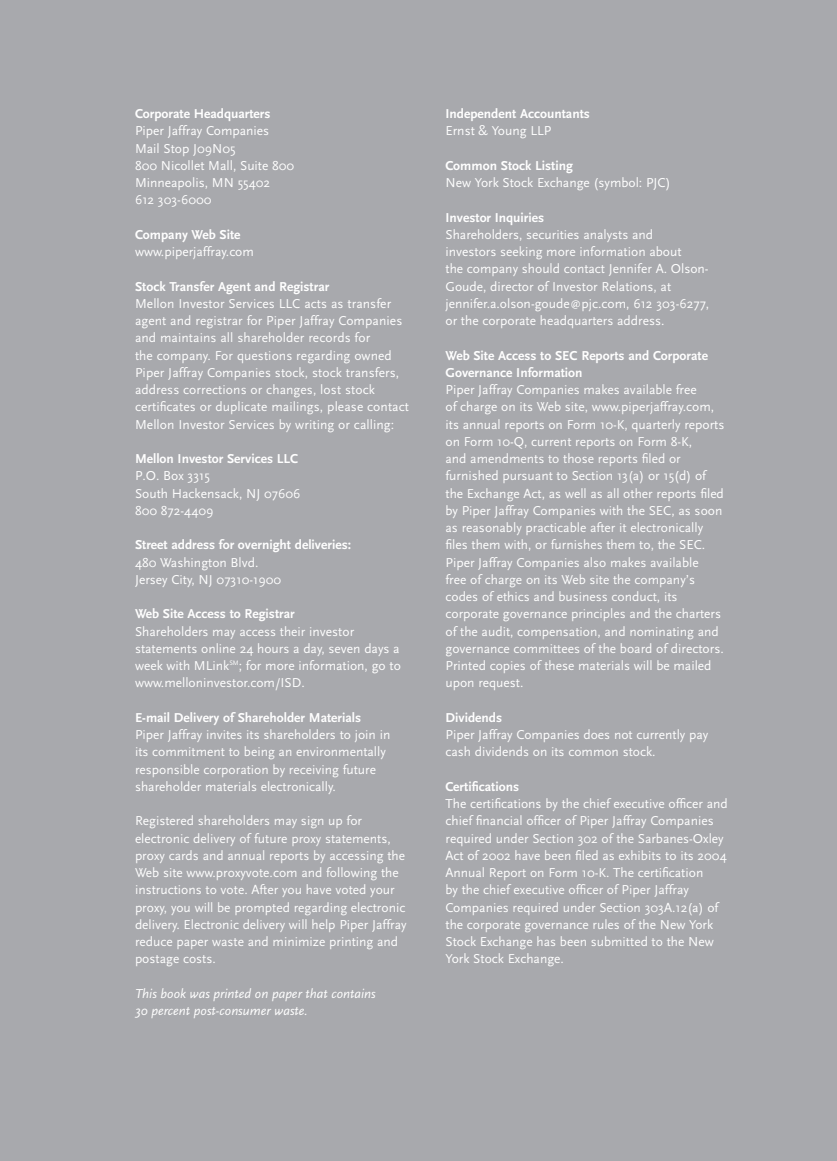
<style>
.page{position:relative;width:837px;height:1161px;background:#a8a9ad}
.page>*{position:absolute;margin:0;border:0;box-sizing:border-box;transform-origin:0 0}
.t1{font:13.5px/17.2px "Scala Sans";color:#fff}
.t2{font:700 13.5px/17.2px "Scala Sans";color:#fff}
.t3{font:italic 13.5px/17.2px "Scala Sans";color:#fff}
.s1{font-size:10.5px}
</style>
<div class="page">
<p class="t2" style="left:135px;top:107px;width:137px">Corporate Headquarters</p>
<p class="t1" style="left:135px;top:124px;width:161px">Piper Jaffray Companies<br>Mail Stop J09N05<br>800 Nicollet Mall, Suite 800<br>Minneapolis, MN 55402<br>612 303-6000</p>
<p class="t2" style="left:135px;top:227px;width:107px">Company Web Site</p>
<p class="t1" style="left:135px;top:245px;width:120px">www.piperjaffray.com</p>
<p class="t2" style="left:135px;top:279px;width:196px">Stock Transfer Agent and Registrar</p>
<p class="t1" style="left:135px;top:296px;width:276px">Mellon Investor Services LLC acts as transfer agent and registrar for Piper Jaffray Companies and maintains all shareholder records for<br>the company. For questions regarding owned Piper Jaffray Companies stock, stock transfers, address corrections or changes, lost stock certificates or duplicate mailings, please contact Mellon Investor Services by writing or calling:</p>
<p class="t2" style="left:135px;top:452px;width:165px">Mellon Investor Services LLC</p>
<p class="t1" style="left:135px;top:469px;width:167px">P.O. Box 3315<br>South Hackensack, NJ 07606<br>800 872-4409</p>
<p class="t2" style="left:135px;top:538px;width:218px">Street address for overnight deliveries:</p>
<p class="t1" style="left:135px;top:555px;width:148px">480 Washington Blvd.<br>Jersey City, NJ 07310-1900</p>
<p class="t2" style="left:135px;top:607px;width:161px">Web Site Access to Registrar</p>
<p class="t1" style="left:135px;top:624px;width:267px">Shareholders may access their investor statements online 24 hours a day, seven days a week with MLink<sup>SM</sup>; for more information, go to www.melloninvestor.com/ISD.</p>
<p class="t2" style="left:135px;top:710px;width:228px">E-mail Delivery of Shareholder Materials</p>
<p class="t1" style="left:135px;top:728px;width:257px">Piper Jaffray invites its shareholders to join in its commitment to being an environmentally responsible corporation by receiving future shareholder materials electronically.</p>
<p class="t1" style="left:135px;top:814px;width:273px">Registered shareholders may sign up for electronic delivery of future proxy statements, proxy cards and annual reports by accessing the Web site www.proxyvote.com and following the instructions to vote. After you have voted your proxy, you will be prompted regarding electronic delivery. Electronic delivery will help Piper Jaffray reduce paper waste and minimize printing and postage costs.</p>
<p class="t3" style="left:135px;top:986px;width:242px">This book was printed on paper that contains<br>30 percent post-consumer waste.</p>
<p class="t2" style="left:446px;top:107px;width:146px">Independent Accountants</p>
<p class="t1" style="left:446px;top:124px;width:107px">Ernst &amp; Young LLP</p>
<p class="t2" style="left:446px;top:158px;width:129px">Common Stock Listing</p>
<p class="t1" style="left:446px;top:176px;width:227px">New York Stock Exchange (symbol: PJC)</p>
<p class="t2" style="left:446px;top:210px;width:100px">Investor Inquiries</p>
<p class="t1" style="left:446px;top:227px;width:265px">Shareholders, securities analysts and<br>investors seeking more information about<br>the company should contact Jennifer A. Olson-Goude, director of Investor Relations, at jennifer.a.olson-goude<span class="s1">@</span>pjc.com, 612 303-6277, or the corporate headquarters address.</p>
<p class="t2" style="left:446px;top:348px;width:264px">Web Site Access to SEC Reports and Corporate<br>Governance Information</p>
<p class="t1" style="left:446px;top:383px;width:281px">Piper Jaffray Companies makes available free<br>of charge on its Web site, www.piperjaffray.com, its annual reports on Form 10-K, quarterly reports on Form 10-Q, current reports on Form 8-K,<br>and amendments to those reports filed or furnished pursuant to Section 13(a) or 15(d) of the Exchange Act, as well as all other reports filed by Piper Jaffray Companies with the SEC, as soon as reasonably practicable after it electronically files them with, or furnishes them to, the SEC.<br>Piper Jaffray Companies also makes available<br>free of charge on its Web site the company’s codes of ethics and business conduct, its corporate governance principles and the charters of the audit, compensation, and nominating and governance committees of the board of directors.<br>Printed copies of these materials will be mailed upon request.</p>
<p class="t2" style="left:446px;top:710px;width:58px">Dividends</p>
<p class="t1" style="left:446px;top:728px;width:264px">Piper Jaffray Companies does not currently pay cash dividends on its common stock.</p>
<p class="t2" style="left:446px;top:779px;width:75px">Certifications</p>
<p class="t1" style="left:446px;top:797px;width:284px">The certifications by the chief executive officer and chief financial officer of Piper Jaffray Companies required under Section 302 of the Sarbanes-Oxley Act of 2002 have been filed as exhibits to its 2004<br>Annual Report on Form 10-K. The certification<br>by the chief executive officer of Piper Jaffray Companies required under Section 303A.12(a) of the corporate governance rules of the New York Stock Exchange has been submitted to the New York Stock Exchange.</p>
</div>
